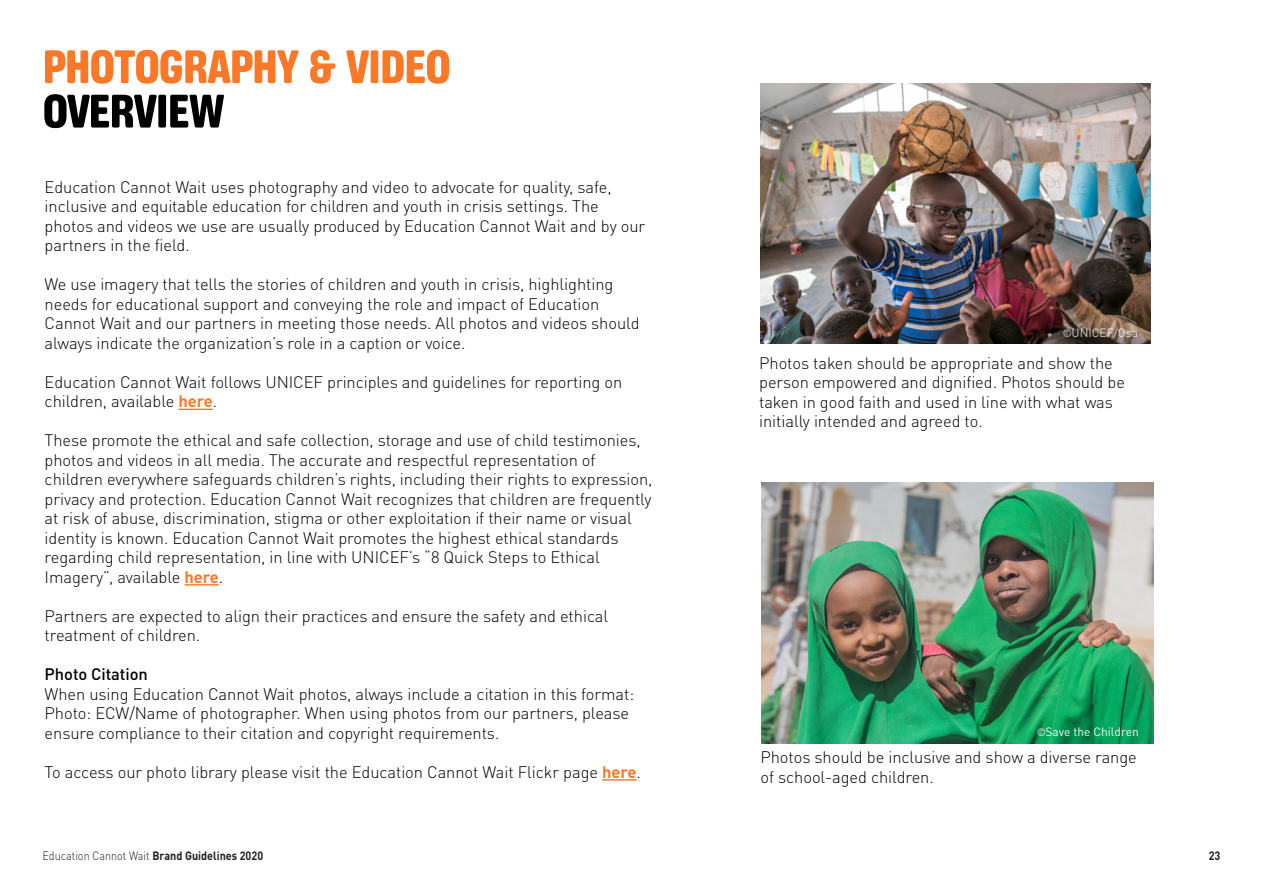
<style>
.page{position:relative;width:1263px;height:893px;background:#fff}
.page>*{position:absolute;margin:0;border:0;box-sizing:border-box;transform-origin:0 0}
.t1{font:57px "Ketchupa Pro";letter-spacing:-.025em;color:#fa7828}
.t2{font:57px "Ketchupa Pro";letter-spacing:-.025em;color:#000}
.t3{font:300 16.5px/19.5px "DIN Pro";letter-spacing:-.005em;color:#000}
.t4{font:500 16.5px "DIN Pro";letter-spacing:-.005em;color:#000}
.t5{font:300 12px "DIN Pro";color:#231f20;scale:.9 1}
.t6{font:12px "DIN Pro";color:#fff}
.t7{font:700 12px "DIN Pro";color:#231f20;scale:.9 1}
.s1{font-weight:700;color:#fa7828}
.s2{font-size:10.5px}
.s3{font-weight:700}
</style>
<div class="page">
<hr style="left:178px;top:409px;width:35px;height:1px;background:#fa7828">
<hr style="left:185px;top:584px;width:34px;height:2px;background:#fa7828">
<hr style="left:602px;top:779px;width:34px;height:2px;background:#fa7828">
<img style="left:760px;top:84px;width:390px;height:260px">
<img style="left:761px;top:482px;width:392px;height:261px">
<p class="t1" style="left:43px;top:37px;width:410px">PHOTOGRAPHY &amp; VIDEO</p>
<p class="t2" style="left:43px;top:82px;width:184px">OVERVIEW</p>
<p class="t3" style="left:45px;top:175px;width:602px">Education Cannot Wait uses photography and video to advocate for quality, safe, inclusive and equitable education for children and youth in crisis settings. The photos and videos we use are usually produced by Education Cannot Wait and by our partners in the field.</p>
<p class="t3" style="left:45px;top:273px;width:596px">We use imagery that tells the stories of children and youth in crisis, highlighting needs for educational support and conveying the role and impact of Education Cannot Wait and our partners in meeting those needs. All photos and videos should always indicate the organization’s role in a caption or voice.</p>
<p class="t3" style="left:45px;top:370px;width:579px">Education Cannot Wait follows UNICEF principles and guidelines for reporting on children, available <span class="s1">here</span>.</p>
<p class="t3" style="left:45px;top:429px;width:609px">These promote the ethical and safe collection, storage and use of child testimonies, photos and videos in all media. The accurate and respectful representation of children everywhere safeguards children’s rights, including their rights to expression, privacy and protection. Education Cannot Wait recognizes that children are frequently at risk of abuse, discrimination, stigma or other exploitation if their name or visual identity is known. Education Cannot Wait promotes the highest ethical standards regarding child representation, in line with UNICEF’s “8 Quick Steps to Ethical Imagery”, available <span class="s1">here</span>.</p>
<p class="t3" style="left:45px;top:604px;width:565px">Partners are expected to align their practices and ensure the safety and ethical treatment of children.</p>
<p class="t4" style="left:45px;top:661px;width:105px">Photo Citation</p>
<p class="t3" style="left:45px;top:682px;width:591px">When using Education Cannot Wait photos, always include a citation in this format:<br>Photo: ECW/Name of photographer. When using photos from our partners, please ensure compliance to their citation and copyright requirements.</p>
<p class="t3" style="left:45px;top:760px;width:598px">To access our photo library please visit the Education Cannot Wait Flickr page <span class="s1">here</span>.</p>
<p class="t6" style="left:1062px;top:324px;width:77px"><span class="s2">©</span>UNICEF/Osa</p>
<p class="t3" style="left:759px;top:352px;width:355px">Photos taken should be appropriate and show the</p>
<p class="t3" style="left:759px;top:371px;width:367px">person empowered and dignified. Photos should be taken in good faith and used in line with what was initially intended and agreed to.</p>
<p class="t6" style="left:1036px;top:724px;width:104px"><span class="s2">©</span>Save the Children</p>
<p class="t3" style="left:760px;top:746px;width:378px">Photos should be inclusive and show a diverse range of school-aged children.</p>
<p class="t5" style="left:43px;top:846px;width:247px">Education Cannot Wait <span class="s3">Brand Guidelines 2020</span></p>
<p class="t7" style="left:1209px;top:845px;width:15px">23</p>
</div>
